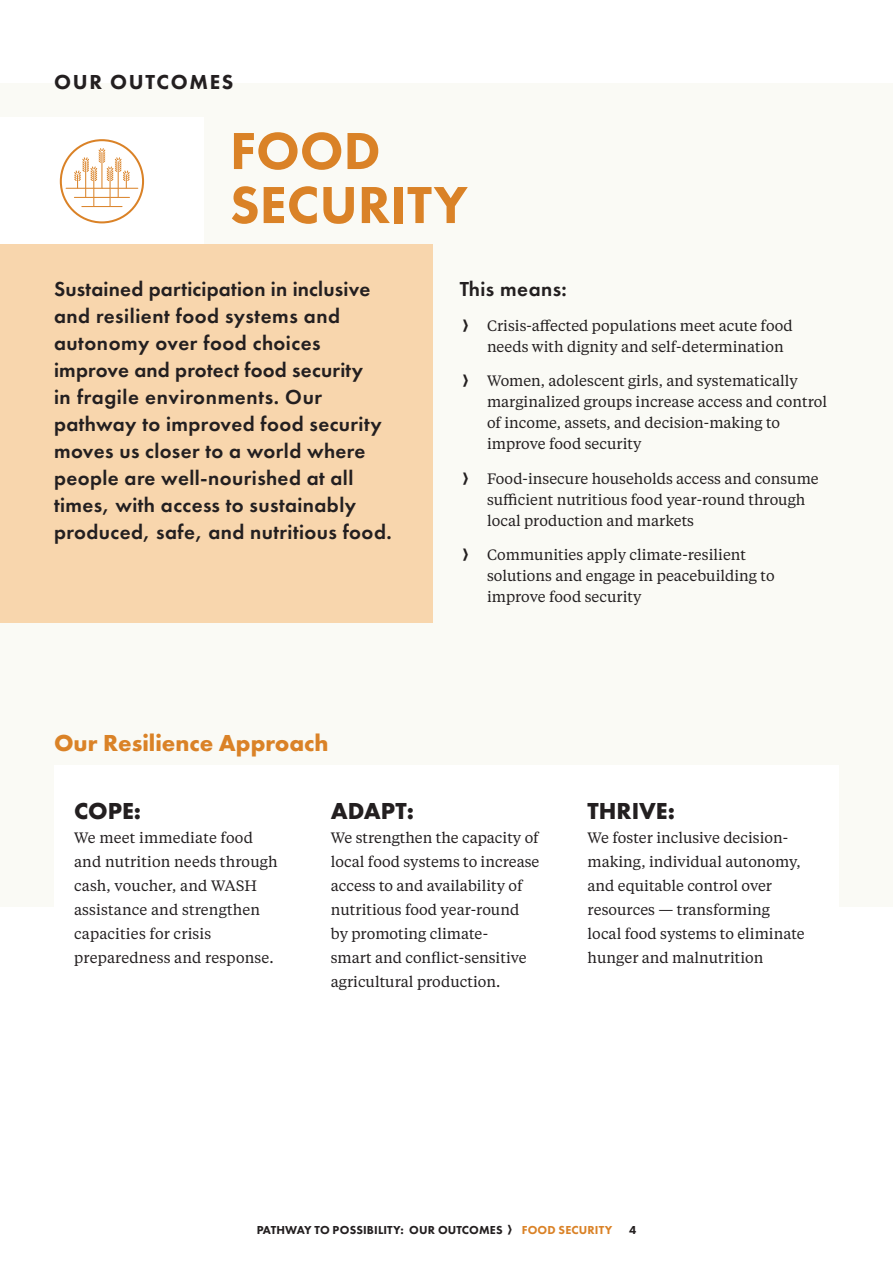
<style>
.page{position:relative;width:893px;height:1263px;background:#fff}
.page>*{position:absolute;margin:0;border:0;box-sizing:border-box;transform-origin:0 0}
.Heading_3{font:800 54px/54px "Futura PT";color:#da8227}
.Heading_2{font:700 24px "Futura PT";color:#da8227}
.t1{font:700 24px "Futura PT";color:#231f20}
.intro{font:600 21px/27px "Futura PT";letter-spacing:.02em;color:#231f20}
.Heading_3-2{font:800 21px "Futura PT";letter-spacing:.08em;color:#231f20}
.Bulleted_list{font:600 21px "Futura PT";letter-spacing:.02em;color:#231f20}
.B1{font:15px/24px "Tiempos Text";color:#231f20}
.folio{font:800 12px "Futura PT";letter-spacing:.01em;color:#231f20}
.folio-2{font:800 12px "Futura PT";letter-spacing:.01em;color:#da8227}
</style>
<div class="page">
<div style="left:0;top:83px;width:893px;height:824px;background:#fafaf5"></div>
<div style="left:0;top:117px;width:204px;height:128px;background:#fff"></div>
<div style="left:54px;top:765px;width:785px;height:258px;background:#fff"></div>
<div style="left:0;top:244px;width:433px;height:378px;background:#f8d6ad"></div>
<div style="left:60px;top:139px;width:84px;height:84px;border:2px solid #da8227;border-radius:50%"></div>
<hr style="left:66px;top:188px;width:72px;height:1px;background:#da8227">
<hr style="left:82px;top:206px;width:40px;height:1px;background:#da8227">
<hr style="left:74px;top:197px;width:55px;height:1px;background:#da8227">
<hr style="left:93px;top:171px;width:1px;height:36px;background:#da8227">
<hr style="left:85px;top:162px;width:1px;height:35px;background:#da8227">
<hr style="left:110px;top:171px;width:1px;height:36px;background:#da8227">
<hr style="left:118px;top:162px;width:1px;height:35px;background:#da8227">
<svg style="left:73px;top:147px;width:58px;height:41px"></svg>
<p class="Heading_3-2" style="left:54px;top:69px;width:181px">OUR OUTCOMES</p>
<p class="Heading_3" style="left:230px;top:123px;width:239px">FOOD<br>SECURITY</p>
<p class="intro" style="left:54px;top:275px;width:339px">Sustained participation in inclusive and resilient food systems and autonomy over food choices improve and protect food security<br>in fragile environments. Our pathway to improved food security moves us closer to a world where people are well-nourished at all times, with access to sustainably produced, safe, and nutritious food.</p>
<p class="Bulleted_list" style="left:460px;top:276px;width:108px">This means:</p>
<p class="B1" style="left:487px;top:314px;width:307px;line-height:21px">Crisis-affected populations meet acute food needs with dignity and self-determination</p>
<p class="B1" style="left:487px;top:370px;width:342px;line-height:21px">Women, adolescent girls, and systematically marginalized groups increase access and control of income, assets, and decision-making to improve food security</p>
<p class="B1" style="left:487px;top:467px;width:333px;line-height:21px">Food-insecure households access and consume sufficient nutritious food year-round through local production and markets</p>
<p class="B1" style="left:487px;top:544px;width:289px;line-height:21px">Communities apply climate-resilient solutions and engage in peacebuilding to improve food security</p>
<p class="Heading_2" style="left:54px;top:727px;width:276px">Our Resilience Approach</p>
<h1 class="t1" style="left:74px;top:796px;width:69px">COPE:</h1>
<p class="B1" style="left:74px;top:825px;width:205px">We meet immediate food and nutrition needs through cash, voucher, and WASH assistance and strengthen capacities for crisis preparedness and response.</p>
<h1 class="t1" style="left:331px;top:796px;width:85px">ADAPT:</h1>
<p class="B1" style="left:331px;top:825px;width:210px">We strengthen the capacity of local food systems to increase access to and availability of nutritious food year-round by promoting climate-<br>smart and conflict-sensitive agricultural production.</p>
<h1 class="t1" style="left:588px;top:796px;width:89px">THRIVE:</h1>
<p class="B1" style="left:588px;top:825px;width:219px">We foster inclusive decision&shy;making, individual autonomy, and equitable control over resources — transforming local food systems to eliminate hunger and malnutrition</p>
<p class="folio" style="left:257px;top:1223px;width:247px">PATHWAY TO POSSIBILITY: OUR OUTCOMES</p>
<p class="folio-2" style="left:522px;top:1223px;width:92px">FOOD SECURITY</p>
<p class="folio" style="left:629px;top:1223px;width:9px">4</p>
</div>
